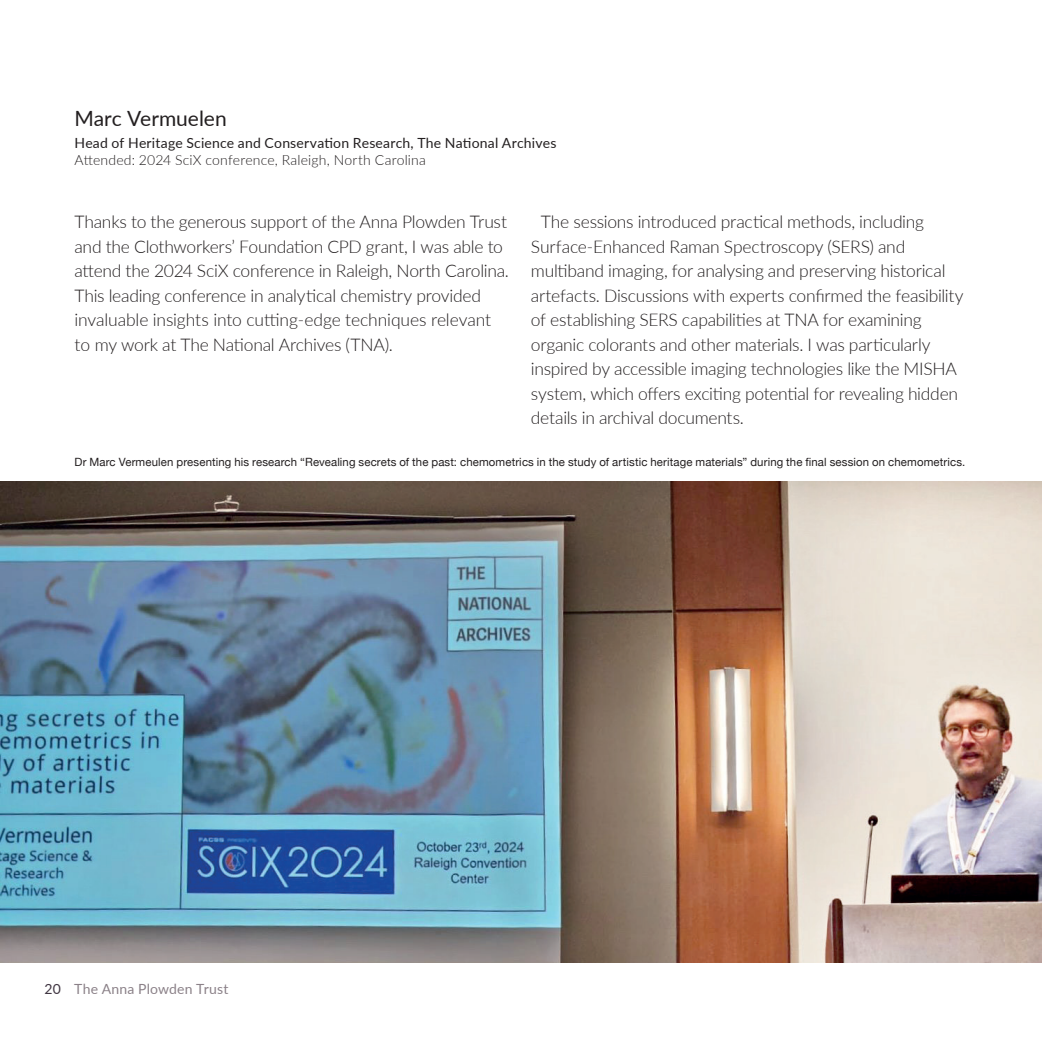
<style>
.page{position:relative;width:1042px;height:1042px;background:#fff}
.page>*{position:absolute;margin:0;border:0;box-sizing:border-box;transform-origin:0 0}
.t1{font:21px "Lato";letter-spacing:-.005em;color:#231f20}
.t2{font:300 17.5px/24.5px "Lato";letter-spacing:-.015em;color:#231f20}
.t3{font:14px "Lato";letter-spacing:.015em;color:#231f20}
.t4{font:300 14px "Lato";letter-spacing:.015em;color:#231f20}
.t5{font:14px "Lato";letter-spacing:.015em;color:#8b8188}
.t6{font:11.38px "Helvetica Neue";letter-spacing:.01em;color:#231f20}
.s1{color:#413743}
</style>
<div class="page">
<hr style="left:1041px;top:0;width:1px;height:1042px;background:#c1bcb6">
<img style="left:0;top:481px;width:1042px;height:481px">
<p class="t1" style="left:74px;top:103px;width:154px">Marc Vermuelen</p>
<p class="t3" style="left:74px;top:133px;width:483px">Head of Heritage Science and Conservation Research, The National Archives</p>
<p class="t4" style="left:74px;top:150px;width:353px">Attended: 2024 SciX conference, Raleigh, North Carolina</p>
<p class="t2" style="left:74px;top:209px;width:436px">Thanks to the generous support of the Anna Plowden Trust and the Clothworkers’ Foundation CPD grant, I was able to attend the 2024 SciX conference in Raleigh, North Carolina.<br>This leading conference in analytical chemistry provided invaluable insights into cutting-edge techniques relevant to my work at The National Archives (TNA).</p>
<p class="t2" style="left:531px;top:209px;width:434px;text-indent:10px">The sessions introduced practical methods, including Surface-Enhanced Raman Spectroscopy (SERS) and multiband imaging, for analysing and preserving historical artefacts. Discussions with experts confirmed the feasibility of establishing SERS capabilities at TNA for examining organic colorants and other materials. I was particularly inspired by accessible imaging technologies like the MISHA system, which offers exciting potential for revealing hidden details in archival documents.</p>
<p class="t6" style="left:74px;top:454px;width:892px">Dr Marc Vermeulen presenting his research “Revealing secrets of the past: chemometrics in the study of artistic heritage materials” during the final session on chemometrics.</p>
<p class="t5" style="left:45px;top:978px;width:185px"><span class="s1">20</span> The Anna Plowden Trust</p>
</div>
